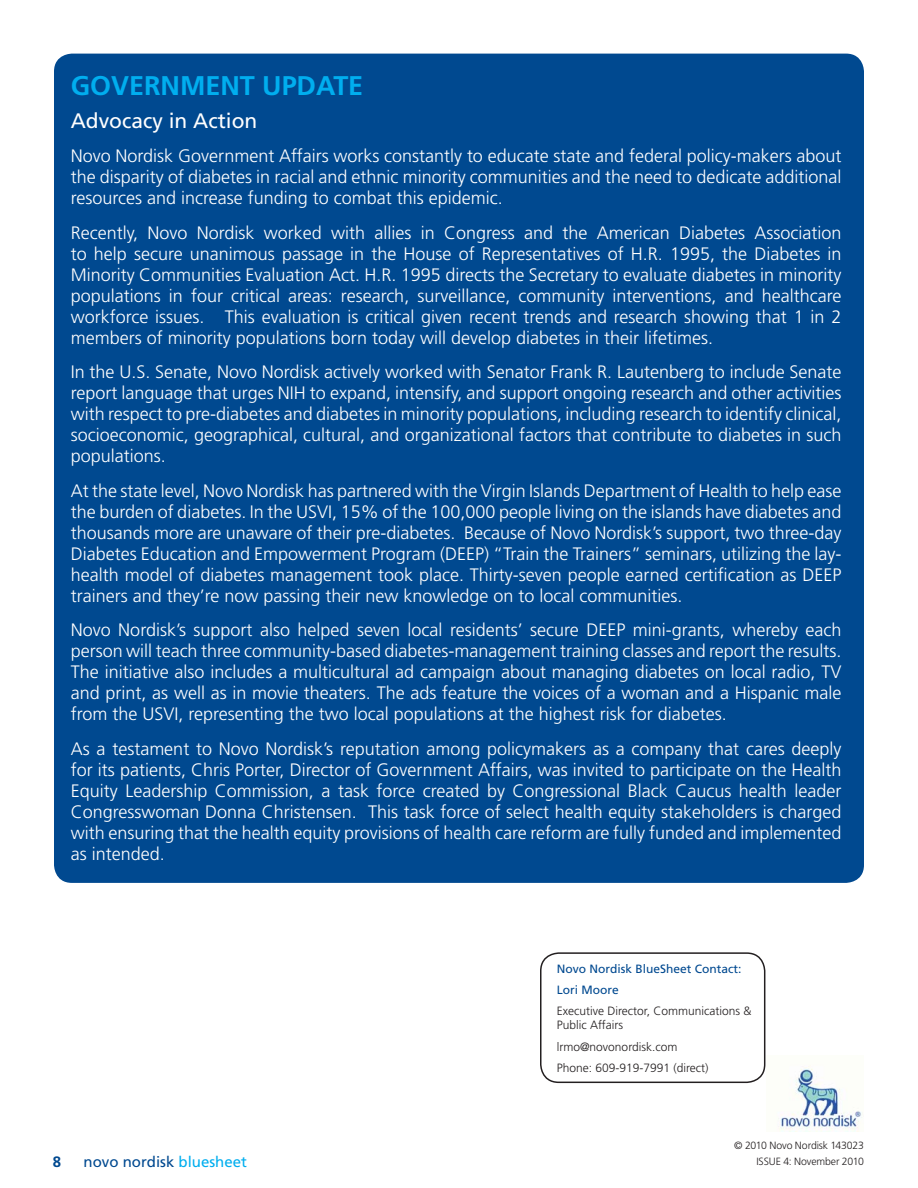
<style>
.page{position:relative;width:918px;height:1188px;background:#fff}
.page>*{position:absolute;margin:0;border:0;box-sizing:border-box;transform-origin:0 0}
.t1{font:700 27px "Frutiger LT Std";color:#00aeef}
.t2{font:21px "Frutiger LT Std";color:#fff}
.t3{font:300 18px/21px "Frutiger LT Std";color:#fff;text-align:justify}
.t4{font:15px "Frutiger LT Std";color:#004990}
.t5{font:700 15px "Frutiger LT Std";color:#004990}
.t6{font:300 12px/14.4px "Frutiger LT Std";color:#231f20}
.t7{font:12px/21.1px "Frutiger LT Std";color:#004990}
.t8{font:300 10.5px/16.5px "Frutiger LT Std";letter-spacing:-.015em;color:#231f20;text-align:right}
.s1{color:#00aeef}
</style>
<div class="page">
<div style="left:54px;top:54px;width:810px;height:829px;background:#004990;border-radius:18px"></div>
<div style="left:540px;top:952px;width:225px;height:131px;border:2px solid #231f20;border-radius:18px"></div>
<img style="left:778px;top:1066px;width:84px;height:65px">
<h1 class="t1" style="left:71px;top:72px;width:294px">GOVERNMENT UPDATE</h1>
<p class="t2" style="left:71px;top:110px;width:188px">Advocacy in Action</p>
<p class="t3" style="left:71px;top:146px;width:772px">Novo Nordisk Government Affairs works constantly to educate state and federal policy-makers about the disparity of diabetes in racial and ethnic minority communities and the need to dedicate additional resources and increase funding to combat this epidemic.</p>
<p class="t3" style="left:71px;top:223px;width:772px">Recently, Novo Nordisk worked with allies in Congress and the American Diabetes Association to help secure unanimous passage in the House of Representatives of H.R. 1995, the Diabetes in Minority Communities Evaluation Act. H.R. 1995 directs the Secretary to evaluate diabetes in minority populations in four critical areas: research, surveillance, community interventions, and healthcare workforce issues. This evaluation is critical given recent trends and research showing that 1 in 2 members of minority populations born today will develop diabetes in their lifetimes.</p>
<p class="t3" style="left:71px;top:362px;width:772px">In the U.S. Senate, Novo Nordisk actively worked with Senator Frank R. Lautenberg to include Senate report language that urges NIH to expand, intensify, and support ongoing research and other activities with respect to pre-diabetes and diabetes in minority populations, including research to identify clinical, socioeconomic, geographical, cultural, and organizational factors that contribute to diabetes in such populations.</p>
<p class="t3" style="left:71px;top:481px;width:772px">At the state level, Novo Nordisk has partnered with the Virgin Islands Department of Health to help ease the burden of diabetes. In the USVI, 15% of the 100,000 people living on the islands have diabetes and thousands more are unaware of their pre-diabetes. Because of Novo Nordisk’s support, two three-day Diabetes Education and Empowerment Program (DEEP) “Train the Trainers” seminars, utilizing the lay&shy;health model of diabetes management took place. Thirty-seven people earned certification as DEEP trainers and they’re now passing their new knowledge on to local communities.</p>
<p class="t3" style="left:71px;top:620px;width:772px">Novo Nordisk’s support also helped seven local residents’ secure DEEP mini-grants, whereby each person will teach three community-based diabetes-management training classes and report the results.<br>The initiative also includes a multicultural ad campaign about managing diabetes on local radio, TV and print, as well as in movie theaters. The ads feature the voices of a woman and a Hispanic male from the USVI, representing the two local populations at the highest risk for diabetes.</p>
<p class="t3" style="left:71px;top:739px;width:772px">As a testament to Novo Nordisk’s reputation among policymakers as a company that cares deeply for its patients, Chris Porter, Director of Government Affairs, was invited to participate on the Health Equity Leadership Commission, a task force created by Congressional Black Caucus health leader Congresswoman Donna Christensen. This task force of select health equity stakeholders is charged with ensuring that the health equity provisions of health care reform are fully funded and implemented as intended.</p>
<p class="t5" style="left:53px;top:1154px;width:10px">8</p>
<p class="t4" style="left:84px;top:1154px;width:165px">novo nordisk <span class="s1">bluesheet</span></p>
<p class="t7" style="left:557px;top:959px;width:186px">Novo Nordisk BlueSheet Contact:<br>Lori Moore</p>
<p class="t6" style="left:557px;top:1004px;width:196px">Executive Director, Communications &amp;<br>Public Affairs</p>
<p class="t6" style="left:557px;top:1037px;width:153px;line-height:21.1px">lrmo@novonordisk.com<br>Phone: 609-919-7991 (direct)</p>
<p class="t8" style="left:734px;top:1137px;width:131px">© 2010 Novo Nordisk 143023<br>ISSUE 4: November 2010</p>
</div>
